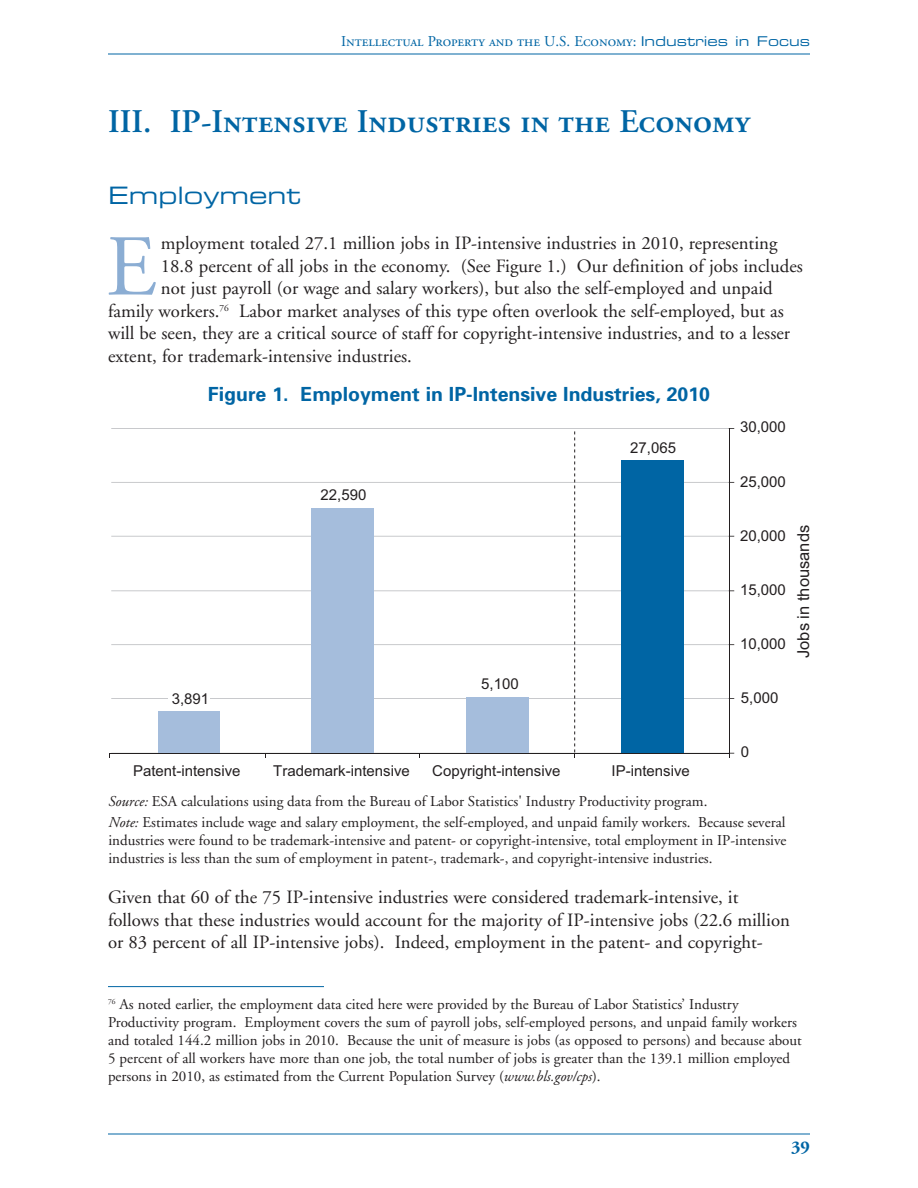
<style>
.page{position:relative;width:918px;height:1188px;background:#fff}
.page>*{position:absolute;margin:0;border:0;box-sizing:border-box;transform-origin:0 0}
.t1{font:86.55px "Adobe Garamond";color:#8badd3}
.t2{font:33px "Adobe Garamond Semibold SC";color:#0065a4}
.t3{font:24px "Eurostile Extended Two";color:#0065a4}
.t4{font:700 19.5px "Univers";color:#0065a4}
.t5{font:18.75px/22.5px "Adobe Garamond";color:#231f20}
.t6{font:700 18px "Adobe Garamond";color:#0065a4}
.t7{font:16.5px "Arial";color:#231f20}
.t8{font:15px/18px "Adobe Garamond";color:#231f20}
.t9{font:15px "Arial";color:#231f20}
.t10{font:15px "Adobe Garamond Regular SC";color:#0065a4}
.s1{font-family:"Eurostile Extended Two";font-size:13.5px}
.s2{font-style:italic}
</style>
<div class="page">
<hr style="left:108px;top:54px;width:702px;height:1px;background:#0065a4">
<hr style="left:108px;top:1134px;width:702px;height:1px;background:#0065a4">
<hr style="left:111px;top:428px;width:617px;height:1px;background:#bbbdc0">
<hr style="left:111px;top:482px;width:617px;height:1px;background:#bbbdc0">
<hr style="left:111px;top:536px;width:617px;height:1px;background:#bbbdc0">
<hr style="left:111px;top:590px;width:617px;height:1px;background:#bbbdc0">
<hr style="left:111px;top:644px;width:617px;height:1px;background:#bbbdc0">
<hr style="left:111px;top:698px;width:617px;height:1px;background:#bbbdc0">
<div style="left:311px;top:508px;width:63px;height:246px;background:#a5bddc"></div>
<div style="left:466px;top:697px;width:62px;height:57px;background:#a5bddc"></div>
<div style="left:621px;top:460px;width:63px;height:294px;background:#0065a4"></div>
<div style="left:158px;top:711px;width:62px;height:42px;background:#a5bddc"></div>
<hr style="left:729px;top:428px;width:1px;height:325px;background:#231f20">
<hr style="left:109px;top:753px;width:620px;height:1px;background:#231f20">
<div style="left:168px;top:691px;width:42px;height:14px;background:#fff"></div>
<svg style="left:574px;top:428px;width:1px;height:330px"></svg>
<hr style="left:108px;top:986px;width:216px;height:1px;background:#0065a4">
<p class="t10" style="left:341px;top:36px;width:470px">Intellectual Property and the U.S. Economy: <span class="s1">Industries in Focus</span></p>
<h2 class="t2" style="left:108px;top:108px;width:644px">III. IP-Intensive Industries in the Economy</h2>
<h3 class="t3" style="left:108px;top:186px;width:194px">Employment</h3>
<h1 class="t1" style="left:106px;top:232px;width:52px">E</h1>
<p class="t5" style="left:161px;top:234px;width:618px">mployment totaled 27.1 million jobs in IP-intensive industries in 2010, representing</p>
<p class="t5" style="left:161px;top:257px;width:643px">18.8 percent of all jobs in the economy. (See Figure 1.) Our definition of jobs includes</p>
<p class="t5" style="left:161px;top:279px;width:613px">not just payroll (or wage and salary workers), but also the self-employed and unpaid</p>
<p class="t5" style="left:108px;top:302px;width:677px">family workers.<sup>76</sup> Labor market analyses of this type often overlook the self-employed, but as</p>
<p class="t5" style="left:108px;top:324px;width:684px">will be seen, they are a critical source of staff for copyright-intensive industries, and to a lesser</p>
<p class="t5" style="left:108px;top:347px;width:305px">extent, for trademark-intensive industries.</p>
<h3 class="t4" style="left:208px;top:387px;width:504px">Figure 1. Employment in IP-Intensive Industries, 2010</h3>
<p class="t9" style="left:172px;top:693px;width:39px">3,891</p>
<p class="t9" style="left:321px;top:489px;width:47px">22,590</p>
<p class="t9" style="left:481px;top:679px;width:39px">5,100</p>
<p class="t9" style="left:630px;top:442px;width:47px">27,065</p>
<p class="t9" style="left:740px;top:422px;width:47px">30,000</p>
<p class="t9" style="left:740px;top:476px;width:47px">25,000</p>
<p class="t9" style="left:740px;top:530px;width:47px">20,000</p>
<p class="t9" style="left:740px;top:584px;width:47px">15,000</p>
<p class="t9" style="left:740px;top:638px;width:47px">10,000</p>
<p class="t7" style="left:797px;top:658px;width:135px;rotate:-90deg">Jobs in thousands</p>
<p class="t9" style="left:741px;top:692px;width:39px">5,000</p>
<p class="t9" style="left:133px;top:765px;width:109px">Patent-intensive</p>
<p class="t9" style="left:273px;top:765px;width:138px">Trademark-intensive</p>
<p class="t9" style="left:432px;top:765px;width:130px">Copyright-intensive</p>
<p class="t9" style="left:612px;top:765px;width:80px">IP-intensive</p>
<p class="t9" style="left:741px;top:746px;width:10px">0</p>
<p class="t8" style="left:108px;top:792px;width:679px;line-height:21px"><span class="s2">Source:</span> ESA calculations using data from the Bureau of Labor Statistics' Industry Productivity program.<br><span class="s2">Note:</span> Estimates include wage and salary employment, the self-employed, and unpaid family workers. Because several</p>
<p class="t8" style="left:108px;top:833px;width:680px">industries were found to be trademark-intensive and patent- or copyright-intensive, total employment in IP-intensive industries is less than the sum of employment in patent-, trademark-, and copyright-intensive industries.</p>
<p class="t5" style="left:108px;top:888px;width:684px">Given that 60 of the 75 IP-intensive industries were considered trademark-intensive, it follows that these industries would account for the majority of IP-intensive jobs (22.6 million or 83 percent of all IP-intensive jobs). Indeed, employment in the patent- and copyright-</p>
<p class="t8" style="left:108px;top:996px;width:695px"><sup>76</sup> As noted earlier, the employment data cited here were provided by the Bureau of Labor Statistics’ Industry Productivity program. Employment covers the sum of payroll jobs, self-employed persons, and unpaid family workers and totaled 144.2 million jobs in 2010. Because the unit of measure is jobs (as opposed to persons) and because about 5 percent of all workers have more than one job, the total number of jobs is greater than the 139.1 million employed persons in 2010, as estimated from the Current Population Survey (<span class="s2">www.bls.gov/cps</span>).</p>
<p class="t6" style="left:791px;top:1140px;width:20px">39</p>
</div>
